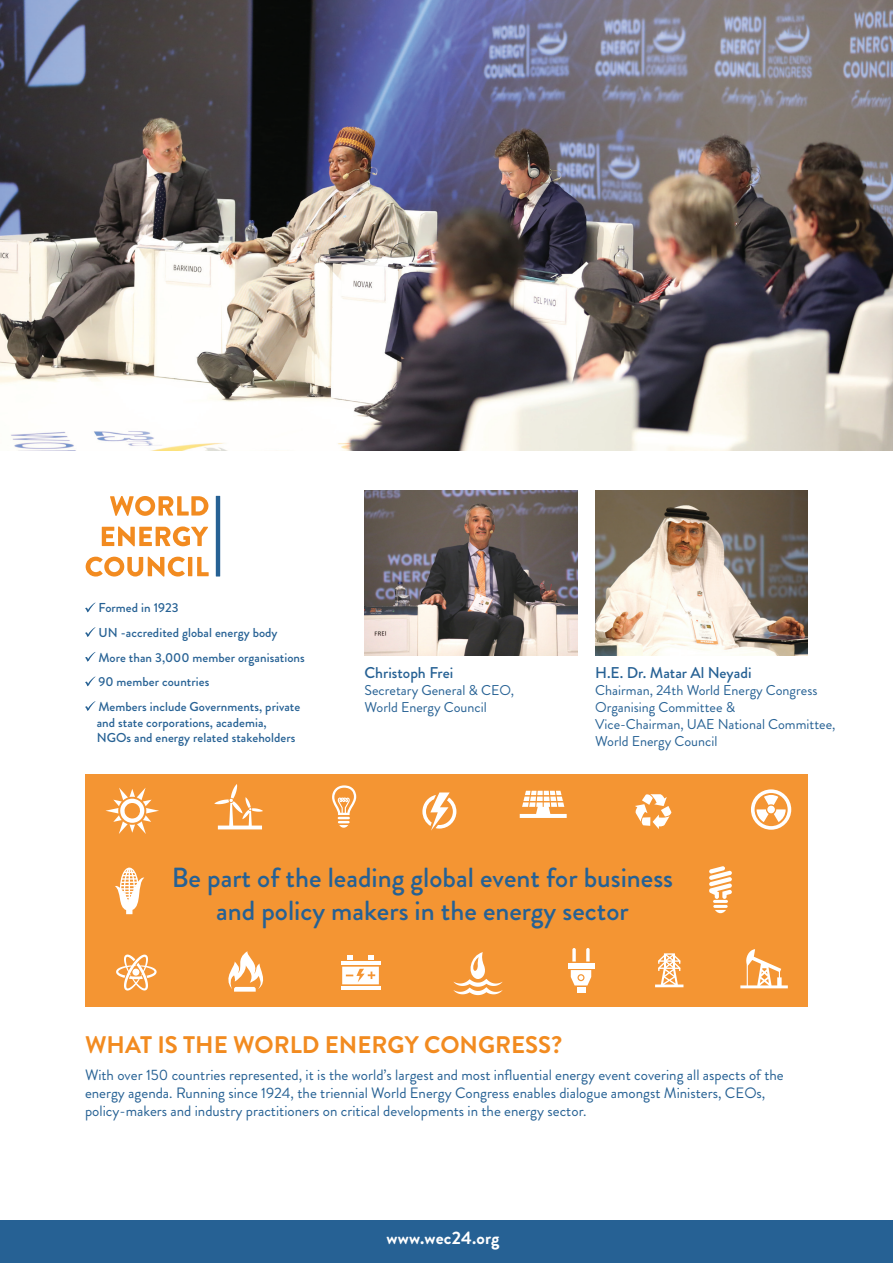
<style>
.page{position:relative;width:893px;height:1263px;background:#fff}
.page>*{position:absolute;margin:0;border:0;box-sizing:border-box;transform-origin:0 0}
.t1{font:500 27.6px/33.2px "Brandon Grotesque";color:#266194;text-align:center}
.t2{font:700 24px "Brandon Grotesque";color:#f28b20}
.t3{font:700 18px "Brandon Grotesque";letter-spacing:.01em;color:#fff}
.t4{font:500 15.6px "Brandon Grotesque";color:#266194}
.t5{font:15px/18px "Brandon Grotesque";color:#266194}
.t6{font:14.25px/17px "Brandon Grotesque";color:#266194}
.t7{font:500 12.9px/24.6px "Brandon Grotesque";letter-spacing:.005em;color:#266194}
</style>
<div class="page">
<img style="left:0;top:0;width:893px;height:451px">
<div style="left:0;top:1220px;width:893px;height:43px;background:#266194"></div>
<svg style="left:85px;top:602px;width:10px;height:10px"></svg>
<svg style="left:85px;top:627px;width:10px;height:10px"></svg>
<svg style="left:85px;top:652px;width:10px;height:10px"></svg>
<svg style="left:85px;top:676px;width:10px;height:10px"></svg>
<svg style="left:85px;top:701px;width:10px;height:10px"></svg>
<img style="left:595px;top:491px;width:213px;height:164px">
<img style="left:365px;top:491px;width:212px;height:164px">
<svg style="left:110px;top:496px;width:98px;height:20px"></svg>
<svg style="left:102px;top:526px;width:106px;height:20px"></svg>
<svg style="left:86px;top:557px;width:99px;height:19px"></svg>
<hr style="left:188px;top:557px;width:4px;height:19px;background:#f28b20">
<svg style="left:197px;top:557px;width:12px;height:19px"></svg>
<hr style="left:216px;top:496px;width:4px;height:80px;background:#266194">
<div style="left:85px;top:774px;width:723px;height:233px;background:#f49533"></div>
<svg style="left:422px;top:792px;width:34px;height:39px"></svg>
<svg style="left:105px;top:788px;width:54px;height:46px"></svg>
<svg style="left:751px;top:789px;width:40px;height:41px"></svg>
<svg style="left:214px;top:784px;width:49px;height:45px"></svg>
<svg style="left:332px;top:785px;width:24px;height:43px"></svg>
<svg style="left:116px;top:954px;width:41px;height:36px"></svg>
<svg style="left:740px;top:949px;width:48px;height:39px"></svg>
<svg style="left:655px;top:953px;width:28px;height:34px"></svg>
<svg style="left:709px;top:866px;width:23px;height:47px"></svg>
<svg style="left:228px;top:951px;width:36px;height:41px"></svg>
<div style="left:568px;top:963px;width:26px;height:5px;background:#fff"></div>
<div style="left:577px;top:987px;width:8px;height:5px;background:#fff"></div>
<svg style="left:571px;top:970px;width:20px;height:15px"></svg>
<svg style="left:572px;top:948px;width:4px;height:13px"></svg>
<svg style="left:586px;top:948px;width:4px;height:13px"></svg>
<svg style="left:342px;top:967px;width:37px;height:17px"></svg>
<hr style="left:341px;top:986px;width:39px;height:4px;background:#fff">
<hr style="left:341px;top:961px;width:39px;height:4px;background:#fff">
<svg style="left:347px;top:955px;width:6px;height:4px"></svg>
<svg style="left:368px;top:955px;width:6px;height:4px"></svg>
<svg style="left:115px;top:867px;width:29px;height:47px"></svg>
<svg style="left:635px;top:794px;width:36px;height:35px"></svg>
<svg style="left:520px;top:791px;width:47px;height:27px"></svg>
<svg style="left:453px;top:952px;width:50px;height:43px"></svg>
<p class="t7" style="left:98px;top:596px;width:208px">Formed in 1923<br>UN -accredited global energy body<br>More than 3,000 member organisations<br>90 member countries<br>Members include Governments, private</p>
<p class="t7" style="left:97px;top:714px;width:200px;line-height:15.5px">and state corporations, academia,<br>NGOs and energy related stakeholders</p>
<p class="t4" style="left:365px;top:662px;width:90px">Christoph Frei</p>
<p class="t6" style="left:365px;top:682px;width:151px">Secretary General &amp; CEO,<br>World Energy Council</p>
<p class="t4" style="left:595px;top:662px;width:158px">H.E. Dr. Matar Al Neyadi</p>
<p class="t6" style="left:595px;top:682px;width:242px">Chairman, 24th World Energy Congress<br>Organising Committee &amp;<br>Vice-Chairman, UAE National Committee,<br>World Energy Council</p>
<h1 class="t1" style="left:172px;top:861px;width:503px">Be part of the leading global event for business and policy makers in the energy sector</h1>
<h2 class="t2" style="left:85px;top:1028px;width:479px">WHAT IS THE WORLD ENERGY CONGRESS?</h2>
<p class="t5" style="left:85px;top:1066px;width:700px">With over 150 countries represented, it is the world’s largest and most influential energy event covering all aspects of the energy agenda. Running since 1924, the triennial World Energy Congress enables dialogue amongst Ministers, CEOs, policy-makers and industry practitioners on critical developments in the energy sector.</p>
<p class="t3" style="left:387px;top:1225px;width:114px">www.wec24.org</p>
</div>
